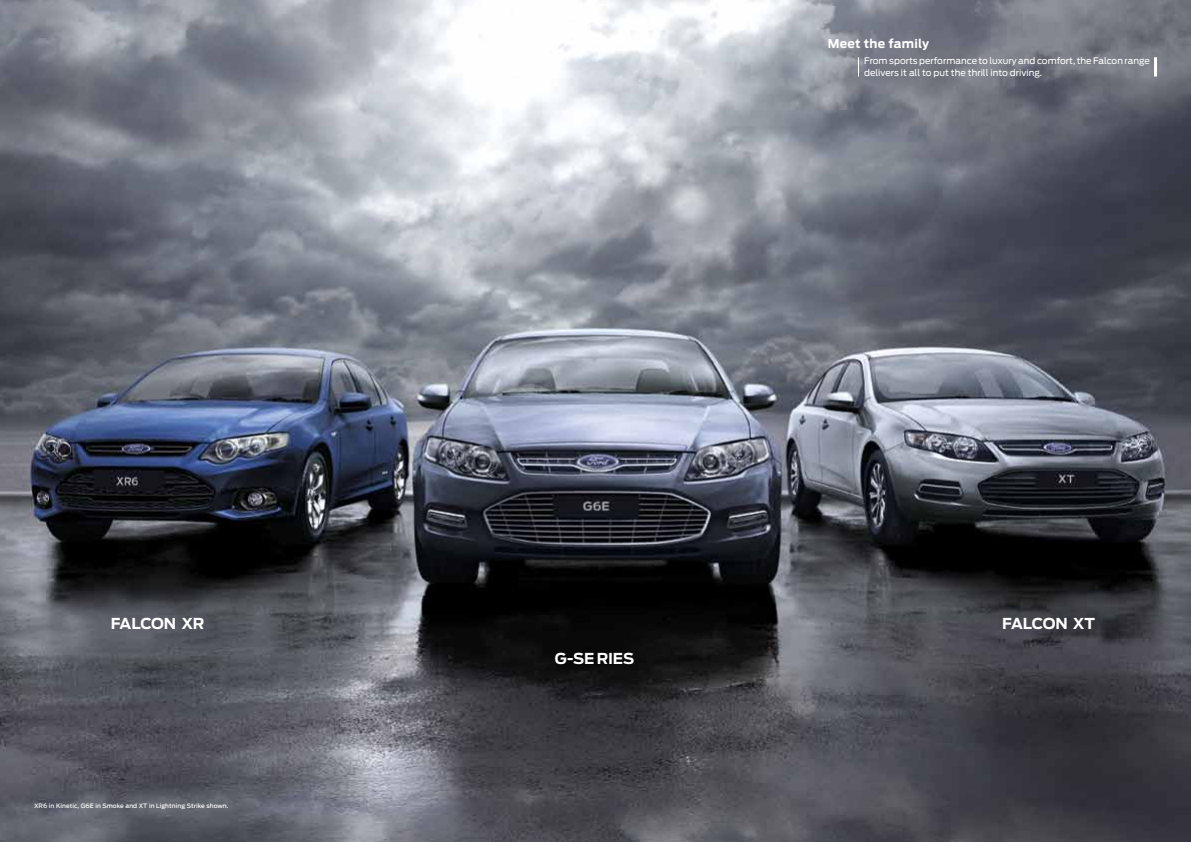
<style>
.page{position:relative;width:1191px;height:842px;background:#fff}
.page>*{position:absolute;margin:0;border:0;box-sizing:border-box;transform-origin:0 0}
.FRONT_COVER_HEADLINE{font:700 15px "Ford Antenna";letter-spacing:-.015em;color:#fff}
.SPREAD_HEAD{font:700 12px "Ford Antenna";letter-spacing:.02em;color:#fff}
.SPREAD_HEAD_TXT{font:9px/12px "Ford Antenna";color:#fff}
.CAPTIONS{font:500 6px "Ford Antenna";letter-spacing:.015em;color:#fff}
</style>
<div class="page">
<img style="left:0;top:0;width:1191px;height:842px">
<svg style="left:858px;top:57px;width:1px;height:20px"></svg>
<hr style="left:1154px;top:57px;width:3px;height:20px;background:#fff">
<p class="FRONT_COVER_HEADLINE" style="left:111px;top:610px;width:95px">FALCON XR</p>
<p class="CAPTIONS" style="left:34px;top:800px;width:196px">XR6 in Kinetic, G6E in Smoke and XT in Lightning Strike shown.</p>
<p class="SPREAD_HEAD" style="left:827px;top:33px;width:103px">Meet the family</p>
<p class="SPREAD_HEAD_TXT" style="left:864px;top:54px;width:287px">From sports performance to luxury and comfort, the Falcon range delivers it all to put the thrill into driving.</p>
<p class="FRONT_COVER_HEADLINE" style="left:555px;top:644px;width:81px">G-SE RIES</p>
<p class="FRONT_COVER_HEADLINE" style="left:1002px;top:610px;width:95px">FALCON XT</p>
</div>
